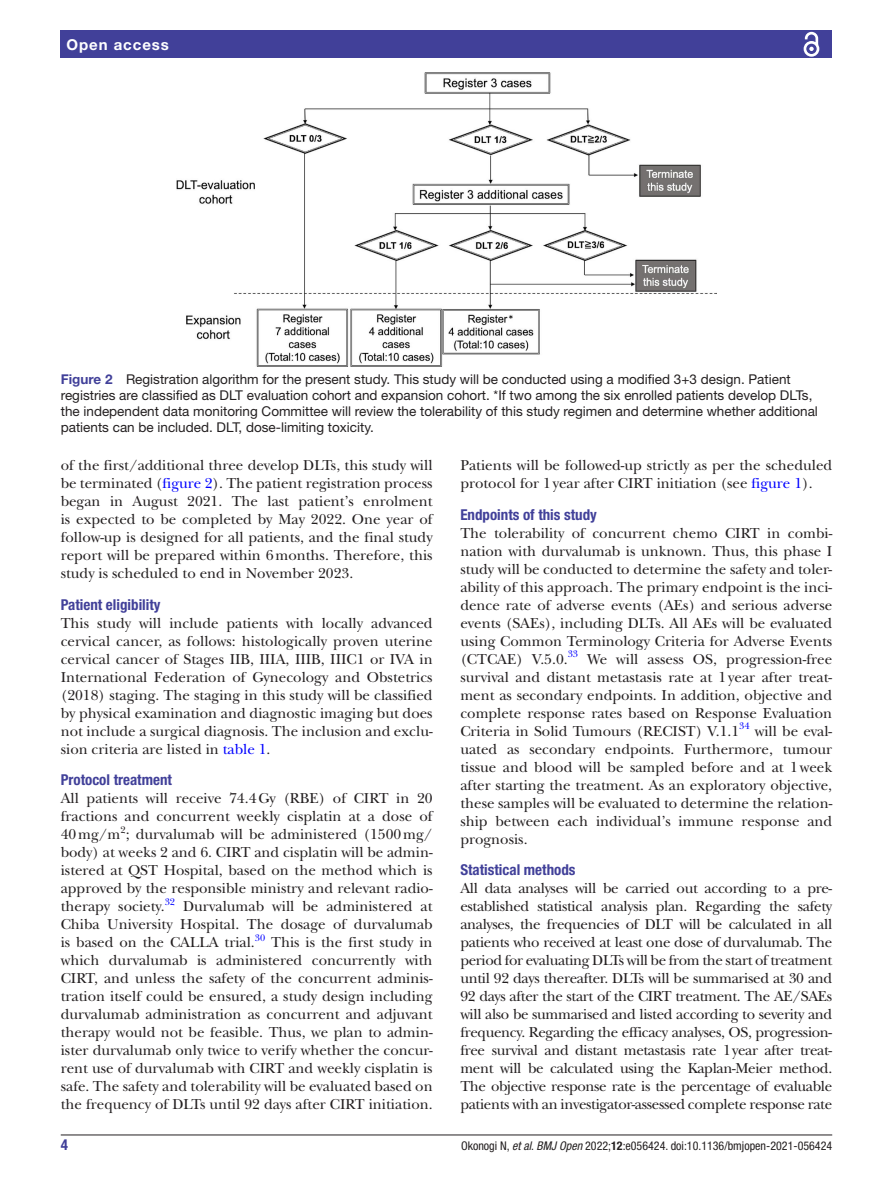
<style>
.page{position:relative;width:893px;height:1191px;background:#fff}
.page>*{position:absolute;margin:0;border:0;box-sizing:border-box;transform-origin:0 0}
.t1{font:15px/18px "New Baskerville";color:#231f20;text-align:justify}
.t2{font:700 condensed 15px "Helvetica Neue LT Std";color:#414099}
.t3{font:700 15px "Helvetica Neue LT Std";letter-spacing:.065em;color:#fff}
.t4{font:13.5px/16.2px "Helvetica Neue LT Std";color:#231f20}
.t5{font:condensed 12px "Helvetica Neue LT Std";color:#231f20}
.t6{font:9.9px "New Baskerville";color:#00f}
.t7{font:9.9px "New Baskerville";color:#231f20}
.s1{font-weight:700;color:#414099}
.s2{color:#00f}
.s3{font-style:italic}
.s4{font-weight:700}
</style>
<div class="page">
<hr style="left:61px;top:1134px;width:771px;height:1px;background:#231f20">
<div style="left:61px;top:31px;width:771px;height:27px;background:#414099"></div>
<svg style="left:803px;top:31px;width:17px;height:26px"></svg>
<img style="left:176px;top:73px;width:540px;height:293px">
<p class="t3" style="left:66px;top:35px;width:104px">Open access</p>
<p class="t4" style="left:61px;top:371px;width:759px"><span class="s1">Figure 2</span> Registration algorithm for the present study. This study will be conducted using a modified 3+3 design. Patient registries are classified as DLT evaluation cohort and expansion cohort. *If two among the six enrolled patients develop DLTs, the independent data monitoring Committee will review the tolerability of this study regimen and determine whether additional patients can be included. DLT, dose-limiting toxicity.</p>
<p class="t1" style="left:61px;top:456px;width:373px">of the first/additional three develop DLTs, this study will be terminated (<span class="s2">figure 2</span>). The patient registration process began in August 2021. The last patient’s enrolment is expected to be completed by May 2022. One year of follow-up is designed for all patients, and the final study report will be prepared within 6months. Therefore, this study is scheduled to end in November 2023.</p>
<p class="t2" style="left:61px;top:595px;width:101px">Patient eligibility</p>
<p class="t1" style="left:61px;top:614px;width:373px">This study will include patients with locally advanced cervical cancer, as follows: histologically proven uterine cervical cancer of Stages IIB, IIIA, IIIB, IIIC1 or IVA in International Federation of Gynecology and Obstetrics (2018) staging. The staging in this study will be classified by physical examination and diagnostic imaging but does not include a surgical diagnosis. The inclusion and exclu&shy;sion criteria are listed in <span class="s2">table 1</span>.</p>
<p class="t2" style="left:61px;top:771px;width:113px">Protocol treatment</p>
<p class="t1" style="left:61px;top:789px;width:373px">All patients will receive 74.4Gy (RBE) of CIRT in 20 fractions and concurrent weekly cisplatin at a dose of 40mg/m ; durvalumab will be administered (1500mg/</p>
<p class="t7" style="left:121px;top:823px;width:7px">2</p>
<p class="t1" style="left:61px;top:843px;width:373px">body) at weeks 2 and 6. CIRT and cisplatin will be admin&shy;istered at QST Hospital, based on the method which is approved by the responsible ministry and relevant radio&shy;therapy society.<sup>32</sup></p>
<p class="t1" style="left:61px;top:897px;width:373px;text-indent:122px">Durvalumab will be administered at Chiba University Hospital. The dosage of durvalumab is based on the CALLA trial.</p>
<p class="t6" style="left:255px;top:931px;width:12px">30</p>
<p class="t1" style="left:61px;top:933px;width:373px;text-indent:210px">This is the first study in which durvalumab is administered concurrently with CIRT, and unless the safety of the concurrent adminis&shy;tration itself could be ensured, a study design including durvalumab administration as concurrent and adjuvant therapy would not be feasible. Thus, we plan to admin&shy;ister durvalumab only twice to verify whether the concur&shy;rent use of durvalumab with CIRT and weekly cisplatin is safe. The safety and tolerability will be evaluated based on the frequency of DLTs until 92 days after CIRT initiation.</p>
<p class="t1" style="left:460px;top:456px;width:373px">Patients will be followed-up strictly as per the scheduled protocol for 1year after CIRT initiation (see <span class="s2">figure 1</span>).</p>
<p class="t2" style="left:460px;top:505px;width:138px">Endpoints of this study</p>
<p class="t1" style="left:460px;top:524px;width:373px">The tolerability of concurrent chemo CIRT in combi&shy;nation with durvalumab is unknown. Thus, this phase I study will be conducted to determine the safety and toler&shy;ability of this approach. The primary endpoint is the inci&shy;dence rate of adverse events (AEs) and serious adverse events (SAEs), including DLTs. All AEs will be evaluated using Common Terminology Criteria for Adverse Events (CTCAE) V.5.0.</p>
<p class="t6" style="left:568px;top:648px;width:12px">33</p>
<p class="t1" style="left:460px;top:650px;width:373px;text-indent:127px">We will assess OS, progression-free survival and distant metastasis rate at 1year after treat&shy;ment as secondary endpoints. In addition, objective and complete response rates based on Response Evaluation Criteria in Solid Tumours (RECIST) V.1.1</p>
<p class="t6" style="left:739px;top:720px;width:12px">34</p>
<p class="t1" style="left:460px;top:722px;width:373px;text-indent:294px">will be eval&shy;uated as secondary endpoints. Furthermore, tumour tissue and blood will be sampled before and at 1week after starting the treatment. As an exploratory objective, these samples will be evaluated to determine the relation&shy;ship between each individual’s immune response and prognosis.</p>
<p class="t2" style="left:460px;top:861px;width:117px">Statistical methods</p>
<p class="t1" style="left:460px;top:879px;width:373px">All data analyses will be carried out according to a pre&shy;established statistical analysis plan. Regarding the safety analyses, the frequencies of DLT will be calculated in all patients who received at least one dose of durvalumab. The period for evaluating DLTs will be from the start of treatment until 92 days thereafter. DLTs will be summarised at 30 and 92 days after the start of the CIRT treatment. The AE/SAEs will also be summarised and listed according to severity and frequency. Regarding the efficacy analyses, OS, progression&shy;free survival and distant metastasis rate 1year after treat&shy;ment will be calculated using the Kaplan-Meier method.<br>The objective response rate is the percentage of evaluable patients with an investigator-assessed complete response rate</p>
<p class="t2" style="left:61px;top:1135px;width:9px">4</p>
<p class="t5" style="left:461px;top:1138px;width:373px">Okonogi N, <span class="s3">et al</span>. <span class="s3">BMJ Open</span> 2022;<span class="s4">12</span>:e056424. doi:10.1136/bmjopen-2021-056424</p>
</div>
